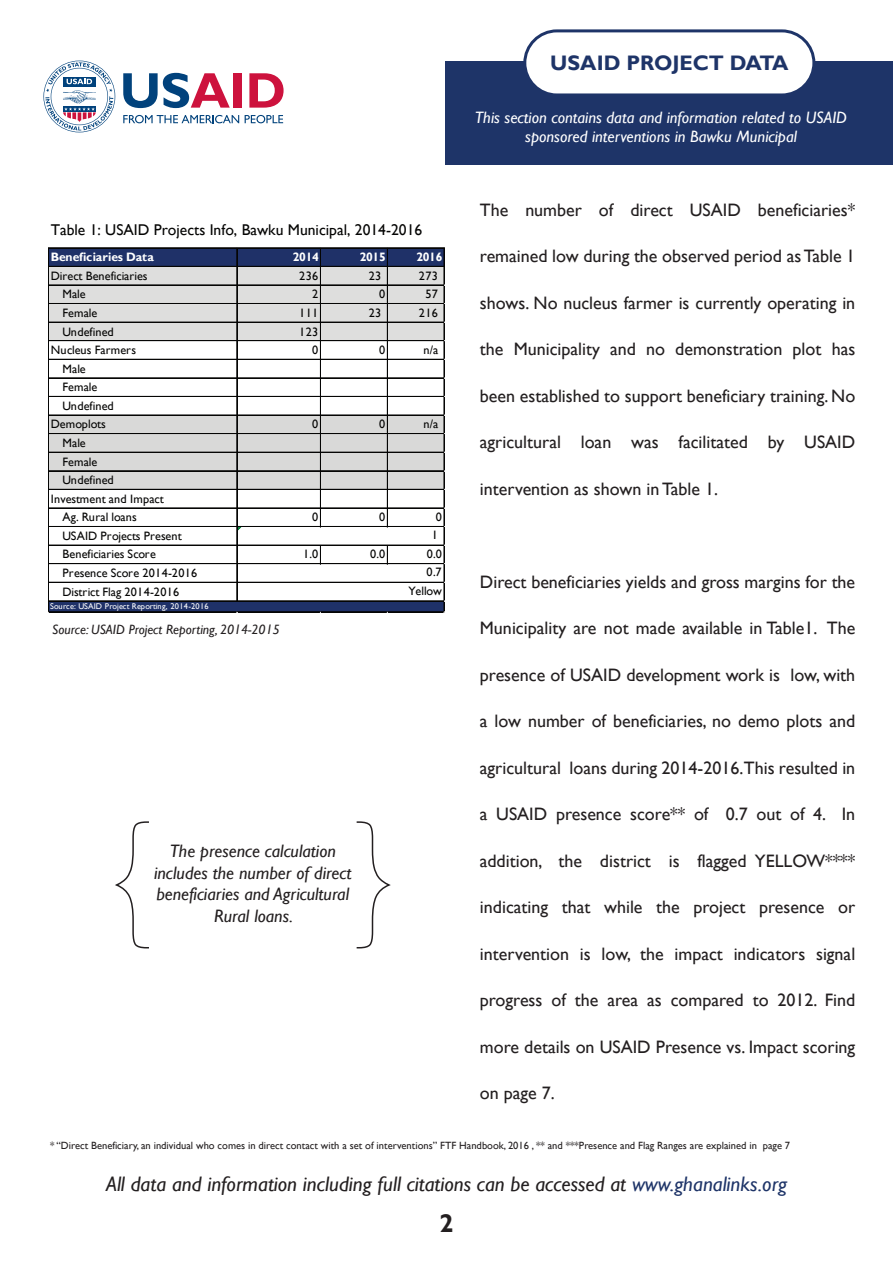
<style>
.page{position:relative;width:893px;height:1263px;background:#fff}
.page>*{position:absolute;margin:0;border:0;box-sizing:border-box;transform-origin:0 0}
.t1{font:700 25.5px "Gill Sans";color:#231f20}
.t2{font:italic 21px "Gill Sans";color:#231f20}
.t3{font:700 21px "Gill Sans";color:#1e3468}
.t4{font:18px "Gill Sans";color:#231f20}
.t5{font:italic 18px/21.6px "Gill Sans";color:#231f20;text-align:center}
.t6{font:italic 16.5px/19.8px "Gill Sans";color:#fff;text-align:center}
.t7{font:15.6px "Gill Sans";color:#050504}
.t8{font:italic 13.5px "Gill Sans";color:#231f20}
.t9{font:12.15px/18.6px "Gill Sans";letter-spacing:-.005em;color:#050504}
.t10{font:12.15px/18.6px "Gill Sans";letter-spacing:.015em;color:#050504}
.t11{font:700 12.15px "Gill Sans";letter-spacing:-.02em;color:#fff}
.t12{font:10.5px "Gill Sans";color:#231f20}
.t13{font:8.4px "Gill Sans";letter-spacing:.01em;color:#fff}
.s1{color:#1e3468}
</style>
<div class="page">
<div style="left:446px;top:62px;width:447px;height:103px;background:#1e3468"></div>
<div style="left:525px;top:31px;width:289px;height:64px;background:#fff;border-radius:32px"></div>
<div style="left:523px;top:29px;width:292px;height:67px;border:3px solid #1e3468;border-radius:32px"></div>
<svg style="left:356px;top:821px;width:35px;height:128px"></svg>
<svg style="left:115px;top:821px;width:34px;height:128px"></svg>
<svg style="left:123px;top:115px;width:116px;height:8px"></svg>
<svg style="left:245px;top:115px;width:38px;height:8px"></svg>
<svg style="left:123px;top:73px;width:107px;height:35px"></svg>
<div style="left:234px;top:73px;width:8px;height:35px;background:#cd123d"></div>
<svg style="left:249px;top:73px;width:35px;height:35px"></svg>
<svg style="left:43px;top:61px;width:72px;height:71px"></svg>
<div style="left:49px;top:248px;width:396px;height:19px;background:#1f3168"></div>
<div style="left:49px;top:266px;width:396px;height:75px;background:#dededd"></div>
<div style="left:49px;top:415px;width:396px;height:75px;background:#d9d9d8"></div>
<div style="left:49px;top:601px;width:396px;height:11px;background:#1f3168"></div>
<hr style="left:49px;top:248px;width:396px;height:1px;background:#050504">
<hr style="left:49px;top:266px;width:396px;height:1px;background:#050504">
<hr style="left:49px;top:285px;width:396px;height:1px;background:#050504">
<hr style="left:49px;top:303px;width:396px;height:1px;background:#050504">
<hr style="left:49px;top:322px;width:396px;height:1px;background:#050504">
<hr style="left:49px;top:340px;width:396px;height:1px;background:#050504">
<hr style="left:49px;top:341px;width:396px;height:1px;background:#050504">
<hr style="left:49px;top:359px;width:396px;height:1px;background:#050504">
<hr style="left:49px;top:378px;width:396px;height:1px;background:#050504">
<hr style="left:49px;top:396px;width:396px;height:1px;background:#050504">
<hr style="left:49px;top:415px;width:396px;height:1px;background:#050504">
<hr style="left:49px;top:433px;width:396px;height:1px;background:#050504">
<hr style="left:49px;top:434px;width:396px;height:1px;background:#050504">
<hr style="left:49px;top:452px;width:396px;height:1px;background:#050504">
<hr style="left:49px;top:470px;width:396px;height:1px;background:#050504">
<hr style="left:49px;top:471px;width:396px;height:1px;background:#050504">
<hr style="left:49px;top:489px;width:396px;height:1px;background:#050504">
<hr style="left:49px;top:508px;width:396px;height:1px;background:#050504">
<hr style="left:49px;top:526px;width:396px;height:1px;background:#050504">
<hr style="left:320px;top:248px;width:1px;height:279px;background:#050504">
<hr style="left:387px;top:248px;width:1px;height:279px;background:#050504">
<hr style="left:49px;top:545px;width:396px;height:1px;background:#050504">
<hr style="left:49px;top:563px;width:396px;height:1px;background:#050504">
<hr style="left:49px;top:564px;width:396px;height:1px;background:#050504">
<hr style="left:49px;top:582px;width:396px;height:1px;background:#050504">
<hr style="left:49px;top:600px;width:396px;height:1px;background:#050504">
<hr style="left:49px;top:601px;width:396px;height:1px;background:#050504">
<hr style="left:48px;top:248px;width:1px;height:364px;background:#050504">
<hr style="left:237px;top:248px;width:1px;height:353px;background:#050504">
<svg style="left:320px;top:546px;width:1px;height:17px"></svg>
<svg style="left:387px;top:546px;width:1px;height:17px"></svg>
<hr style="left:49px;top:611px;width:396px;height:1px;background:#050504">
<hr style="left:49px;top:612px;width:396px;height:1px;background:#050504">
<hr style="left:444px;top:248px;width:1px;height:364px;background:#050504">
<p class="t7" style="left:51px;top:220px;width:373px">Table 1: USAID Projects Info, Bawku Municipal, 2014-2016</p>
<p class="t11" style="left:51px;top:250px;width:105px">Beneficiaries Data</p>
<p class="t11" style="left:293px;top:250px;width:28px">2014</p>
<p class="t11" style="left:360px;top:250px;width:28px">2015</p>
<p class="t11" style="left:416px;top:250px;width:28px">2016</p>
<p class="t9" style="left:51px;top:267px;width:98px">Direct Beneficiaries</p>
<p class="t9" style="left:299px;top:267px;width:20px">236</p>
<p class="t9" style="left:369px;top:267px;width:14px">23</p>
<p class="t9" style="left:419px;top:267px;width:20px">273</p>
<p class="t9" style="left:62px;top:285px;width:25px">Male</p>
<p class="t9" style="left:312px;top:285px;width:8px">2</p>
<p class="t9" style="left:379px;top:285px;width:8px">0</p>
<p class="t9" style="left:425px;top:285px;width:14px">57</p>
<p class="t9" style="left:63px;top:304px;width:36px">Female</p>
<p class="t9" style="left:299px;top:304px;width:20px">111</p>
<p class="t9" style="left:369px;top:304px;width:14px">23</p>
<p class="t9" style="left:419px;top:304px;width:20px">216</p>
<p class="t9" style="left:63px;top:322px;width:53px">Undefined</p>
<p class="t9" style="left:299px;top:322px;width:20px">123</p>
<p class="t9" style="left:51px;top:341px;width:87px">Nucleus Farmers</p>
<p class="t9" style="left:312px;top:341px;width:8px">0</p>
<p class="t9" style="left:379px;top:341px;width:8px">0</p>
<p class="t9" style="left:423px;top:341px;width:16px">n/a</p>
<p class="t9" style="left:63px;top:359px;width:25px">Male</p>
<p class="t9" style="left:63px;top:378px;width:36px">Female</p>
<p class="t9" style="left:63px;top:397px;width:53px">Undefined</p>
<p class="t9" style="left:51px;top:415px;width:56px">Demoplots</p>
<p class="t9" style="left:312px;top:415px;width:8px">0</p>
<p class="t9" style="left:379px;top:415px;width:8px">0</p>
<p class="t9" style="left:423px;top:415px;width:16px">n/a</p>
<p class="t9" style="left:63px;top:434px;width:25px">Male</p>
<p class="t9" style="left:63px;top:452px;width:36px">Female</p>
<p class="t9" style="left:63px;top:471px;width:53px">Undefined</p>
<p class="t9" style="left:51px;top:490px;width:114px">Investment and Impact</p>
<p class="t9" style="left:63px;top:508px;width:76px">Ag. Rural loans</p>
<p class="t9" style="left:312px;top:508px;width:8px">0</p>
<p class="t9" style="left:379px;top:508px;width:8px">0</p>
<p class="t9" style="left:436px;top:508px;width:8px">0</p>
<p class="t9" style="left:63px;top:527px;width:121px">USAID Projects Present<br>Beneficiaries Score</p>
<p class="t9" style="left:432px;top:526px;width:8px">1</p>
<p class="t9" style="left:409px;top:563px;width:35px;text-align:right">0.7<br>Yellow</p>
<p class="t9" style="left:303px;top:545px;width:17px">1.0</p>
<p class="t9" style="left:370px;top:545px;width:17px">0.0</p>
<p class="t9" style="left:427px;top:545px;width:17px">0.0</p>
<p class="t10" style="left:63px;top:564px;width:136px">Presence Score 2014-2016<br>District Flag 2014-2016</p>
<p class="t13" style="left:50px;top:601px;width:160px">Source: USAID Project Reporting, 2014-2016</p>
<p class="t8" style="left:52px;top:622px;width:229px">Source: USAID Project Reporting, 2014-2015</p>
<p class="t5" style="left:154px;top:840px;width:199px">The presence calculation includes the number of direct beneficiaries and Agricultural<br>Rural loans.</p>
<p class="t3" style="left:550px;top:50px;width:240px">USAID PROJECT DATA</p>
<p class="t6" style="left:475px;top:107px;width:374px">This section contains data and information related to USAID sponsored interventions in Bawku Municipal</p>
<p class="t4" style="left:480px;top:199px;width:377px">The number of direct USAID beneficiaries*</p>
<p class="t4" style="left:480px;top:246px;width:377px">remained low during the observed period as Table 1</p>
<p class="t4" style="left:480px;top:292px;width:377px">shows. No nucleus farmer is currently operating in</p>
<p class="t4" style="left:480px;top:339px;width:377px">the Municipality and no demonstration plot has</p>
<p class="t4" style="left:480px;top:385px;width:377px">been established to support beneficiary training. No</p>
<p class="t4" style="left:480px;top:432px;width:377px">agricultural loan was facilitated by USAID</p>
<p class="t4" style="left:480px;top:478px;width:239px">intervention as shown in Table 1.</p>
<p class="t4" style="left:480px;top:571px;width:377px">Direct beneficiaries yields and gross margins for the</p>
<p class="t4" style="left:480px;top:618px;width:377px">Municipality are not made available in Table1. The</p>
<p class="t4" style="left:480px;top:664px;width:377px">presence of USAID development work is low, with</p>
<p class="t4" style="left:480px;top:711px;width:377px">a low number of beneficiaries, no demo plots and</p>
<p class="t4" style="left:480px;top:757px;width:377px">agricultural loans during 2014-2016.This resulted in</p>
<p class="t4" style="left:480px;top:804px;width:377px">a USAID presence score** of 0.7 out of 4. In</p>
<p class="t4" style="left:480px;top:850px;width:377px">addition, the district is flagged YELLOW****</p>
<p class="t4" style="left:480px;top:897px;width:377px">indicating that while the project presence or</p>
<p class="t4" style="left:480px;top:943px;width:377px">intervention is low, the impact indicators signal</p>
<p class="t4" style="left:480px;top:990px;width:377px">progress of the area as compared to 2012. Find</p>
<p class="t4" style="left:480px;top:1036px;width:377px">more details on USAID Presence vs. Impact scoring</p>
<p class="t4" style="left:480px;top:1083px;width:76px">on page 7.</p>
<p class="t12" style="left:50px;top:1140px;width:741px">* “Direct Beneficiary, an individual who comes in direct contact with a set of interventions” FTF Handbook, 2016 , ** and ***Presence and Flag Ranges are explained in page 7</p>
<p class="t2" style="left:106px;top:1172px;width:683px">All data and information including full citations can be accessed at <span class="s1">www.ghanalinks.org</span></p>
<h1 class="t1" style="left:439px;top:1208px;width:16px">2</h1>
</div>
